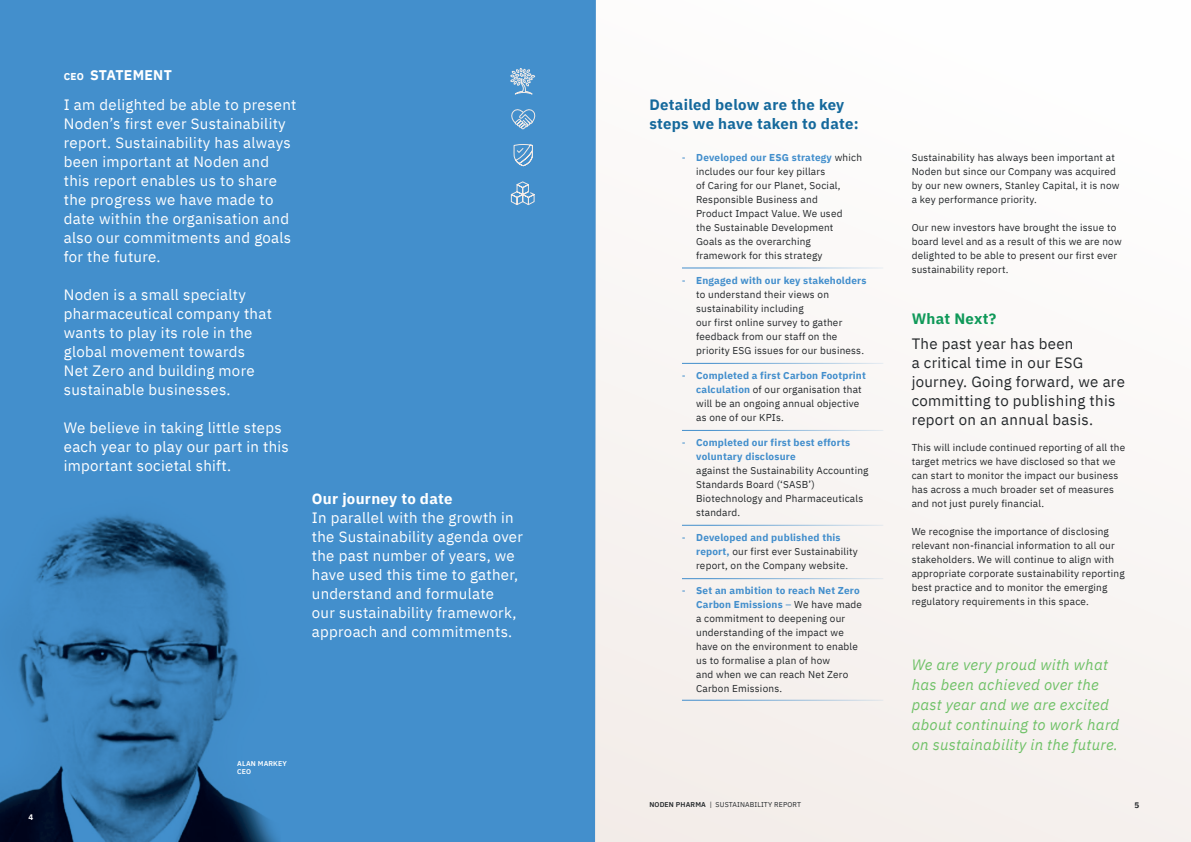
<style>
.page{position:relative;width:1191px;height:842px;background:#fff}
.page>*{position:absolute;margin:0;border:0;box-sizing:border-box;transform-origin:0 0}
.t1{font:15px/19px "IBM Plex Sans";letter-spacing:.02em;color:#fff}
.t2{font:italic 15px/20px "IBM Plex Sans";letter-spacing:.02em;color:#6fc167}
.t3{font:15px/19px "IBM Plex Sans";letter-spacing:.02em;color:#23272a}
.t4{font:700 15px/19px "IBM Plex Sans";letter-spacing:.02em;color:#15699c}
.t5{font:700 15px "IBM Plex Sans";letter-spacing:.02em;color:#fff}
.t6{font:700 15px "IBM Plex Sans";letter-spacing:.02em;color:#0f9959}
.t7{font:700 14px "IBM Plex Sans";letter-spacing:.02em;color:#fff}
.t8{font:10px/14px "IBM Plex Sans";letter-spacing:.02em;color:#23272a}
.t9{font:700 10px/14px "IBM Plex Sans";letter-spacing:.02em;color:#428ecc}
.t10{font:700 8px "IBM Plex Sans";color:#23272a}
.t11{font:700 8px "IBM Plex Sans";color:#fff}
.t12{font:7px "IBM Plex Sans";letter-spacing:.02em;color:#23272a}
.t13{font:600 7px/8px "IBM Plex Sans";letter-spacing:.02em;color:#fff}
.s1{font-size:10px}
.s2{color:#428ecc}
.s3{font-weight:700;color:#428ecc}
.s4{font-weight:400}
.s5{font-weight:600}
</style>
<div class="page">
<img style="left:0;top:0;width:591px;height:842px">
<div style="left:595px;top:0;width:596px;height:842px;background:#f9f6f4"></div>
<svg style="left:510px;top:68px;width:25px;height:28px"></svg>
<svg style="left:510px;top:108px;width:26px;height:22px"></svg>
<svg style="left:513px;top:144px;width:20px;height:23px"></svg>
<svg style="left:510px;top:181px;width:25px;height:24px"></svg>
<hr style="left:682px;top:267px;width:201px;height:1px;background:#428ecc">
<hr style="left:682px;top:363px;width:201px;height:1px;background:#428ecc">
<hr style="left:682px;top:430px;width:201px;height:1px;background:#428ecc">
<hr style="left:682px;top:525px;width:201px;height:1px;background:#428ecc">
<hr style="left:682px;top:578px;width:201px;height:1px;background:#428ecc">
<hr style="left:682px;top:700px;width:201px;height:1px;background:#428ecc">
<h2 class="t7" style="left:64px;top:64px;width:110px"><span class="s1">CEO</span> STATEMENT</h2>
<p class="t1" style="left:64px;top:94px;width:234px">I am delighted be able to present<br>Noden’s first ever Sustainability report. Sustainability has always been important at Noden and this report enables us to share the progress we have made to date within the organisation and also our commitments and goals for the future.</p>
<h1 class="t1" style="left:64px;top:284px;width:210px">Noden is a small specialty pharmaceutical company that wants to play its role in the global movement towards<br>Net Zero and building more sustainable businesses.</h1>
<h1 class="t1" style="left:64px;top:417px;width:227px">We believe in taking little steps each year to play our part in this important societal shift.</h1>
<h1 class="t5" style="left:312px;top:486px;width:142px">Our journey to date</h1>
<h1 class="t1" style="left:312px;top:507px;width:212px">In parallel with the growth in the Sustainability agenda over the past number of years, we have used this time to gather, understand and formulate<br>our sustainability framework, approach and commitments.</h1>
<p class="t11" style="left:28px;top:811px;width:6px">4</p>
<p class="t13" style="left:237px;top:759px;width:51px">ALAN MARKEY<br>CEO</p>
<h1 class="t4" style="left:649px;top:94px;width:211px">Detailed below are the key steps we have taken to date:</h1>
<p class="t8" style="left:696px;top:150px;width:167px;text-indent:-14px"><span class="s2">-</span> <span class="s3">Developed our ESG strategy</span> which includes our four key pillars<br>of Caring for our Planet, Social,<br>Responsible Business and<br>Product Impact Value. We used<br>the Sustainable Development<br>Goals as the overarching framework for this strategy</p>
<p class="t8" style="left:696px;top:273px;width:172px;text-indent:-14px"><span class="s2">-</span> <span class="s3">Engaged with our key stakeholders </span>to understand their views on sustainability including<br>our first online survey to gather feedback from our staff on the priority ESG issues for our business.</p>
<p class="t8" style="left:696px;top:368px;width:171px;text-indent:-14px"><span class="s2">-</span> <span class="s3">Completed a first Carbon Footprint calculation</span> of our organisation that will be an ongoing annual objective as one of our KPIs.</p>
<p class="t9" style="left:696px;top:434px;width:155px;text-indent:-14px"><span class="s4">-</span> Completed our first best efforts voluntary disclosure</p>
<p class="t8" style="left:696px;top:463px;width:174px">against the Sustainability Accounting<br>Standards Board (‘SASB’)<br>Biotechnology and Pharmaceuticals standard.</p>
<p class="t8" style="left:696px;top:530px;width:163px;text-indent:-14px"><span class="s2">-</span> <span class="s3">Developed and published this report,</span> our first ever Sustainability report, on the Company website.</p>
<p class="t8" style="left:696px;top:583px;width:167px;text-indent:-14px"><span class="s2">-</span> <span class="s3">Set an ambition to reach Net Zero<br>Carbon Emissions</span> <span class="s2">–</span> We have made a commitment to deepening our understanding of the impact we have on the environment to enable us to formalise a plan of how<br>and when we can reach Net Zero<br>Carbon Emissions.</p>
<p class="t12" style="left:649px;top:799px;width:153px"><span class="s5">NODEN PHARMA</span> | SUSTAINABILITY REPORT</p>
<p class="t8" style="left:911px;top:150px;width:209px">Sustainability has always been important at Noden but since our Company was acquired by our new owners, Stanley Capital, it is now a key performance priority.</p>
<p class="t8" style="left:911px;top:220px;width:211px">Our new investors have brought the issue to board level and as a result of this we are now delighted to be able to present our first ever sustainability report.</p>
<h1 class="t6" style="left:911px;top:307px;width:86px">What Next?</h1>
<h1 class="t3" style="left:911px;top:333px;width:215px">The past year has been<br>a critical time in our ESG journey. Going forward, we are committing to publishing this report on an annual basis.</h1>
<p class="t8" style="left:911px;top:440px;width:215px">This will include continued reporting of all the target metrics we have disclosed so that we can start to monitor the impact our business has across a much broader set of measures and not just purely financial.</p>
<p class="t8" style="left:911px;top:524px;width:215px">We recognise the importance of disclosing relevant non-financial information to all our stakeholders. We will continue to align with appropriate corporate sustainability reporting best practice and to monitor the emerging regulatory requirements in this space.</p>
<h1 class="t2" style="left:911px;top:654px;width:209px">We are very proud with what has been achieved over the past year and we are excited about continuing to work hard on sustainability in the future.</h1>
<p class="t10" style="left:1134px;top:799px;width:6px">5</p>
</div>
